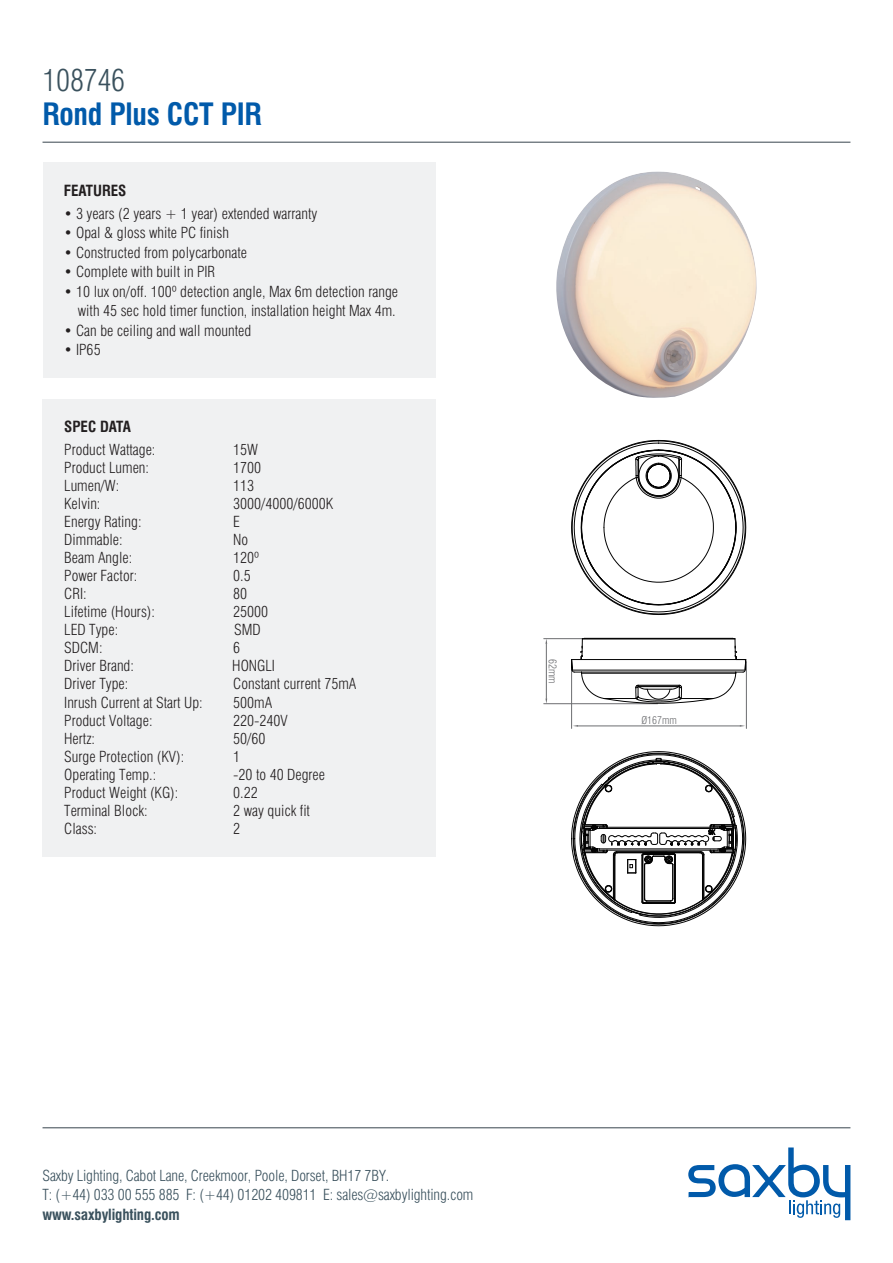
<style>
.page{position:relative;width:893px;height:1263px;background:#fff}
.page>*{position:absolute;margin:0;border:0;box-sizing:border-box;transform-origin:0 0}
.t1{font:700 condensed 30px "Swiss 721 BT";letter-spacing:-.01em;color:#015aaa}
.t2{font:300 condensed 30px "Swiss 721 BT";letter-spacing:-.01em;color:#3a515d}
.t3{font:300 condensed 15px/19.5px "Swiss 721 BT";color:#231f20;text-align:right}
.t4{font:300 condensed 15px/19.5px "Swiss 721 BT";letter-spacing:-.01em;color:#3a515d}
.t5{font:700 condensed 15px "Swiss 721 BT";letter-spacing:-.01em;color:#3a515d}
.t6{font:700 condensed 15px "Swiss 721 BT";color:#231f20}
.t7{font:300 condensed 10.65px "Swiss 721 BT";color:#6c6d70}
</style>
<div class="page">
<hr style="left:43px;top:142px;width:807px;height:1px;background:#38454d">
<div style="left:43px;top:163px;width:393px;height:215px;background:#f0f1f2"></div>
<div style="left:43px;top:399px;width:393px;height:458px;background:#f0f1f2"></div>
<hr style="left:571px;top:662px;width:1px;height:66px;background:#6c6d70">
<hr style="left:746px;top:662px;width:1px;height:66px;background:#6c6d70">
<hr style="left:578px;top:726px;width:162px;height:1px;background:#6c6d70">
<hr style="left:544px;top:703px;width:114px;height:1px;background:#6c6d70">
<hr style="left:544px;top:638px;width:38px;height:1px;background:#6c6d70">
<hr style="left:546px;top:644px;width:1px;height:54px;background:#6c6d70">
<svg style="left:571px;top:440px;width:175px;height:175px"></svg>
<svg style="left:571px;top:638px;width:175px;height:66px"></svg>
<svg style="left:571px;top:751px;width:175px;height:175px"></svg>
<img style="left:556px;top:171px;width:201px;height:227px">
<svg style="left:688px;top:1147px;width:162px;height:73px"></svg>
<hr style="left:43px;top:1127px;width:807px;height:1px;background:#38454d">
<h1 class="t2" style="left:43px;top:62px;width:84px">108746</h1>
<h1 class="t1" style="left:43px;top:96px;width:221px">Rond Plus CCT PIR</h1>
<p class="t6" style="left:64px;top:181px;width:64px">FEATURES</p>
<p class="t3" style="left:64px;top:203px;width:255px">• 3 years (2 years + 1 year) extended warranty</p>
<p class="t3" style="left:64px;top:223px;width:167px">• Opal &amp; gloss white PC finish</p>
<p class="t3" style="left:64px;top:242px;width:185px">• Constructed from polycarbonate</p>
<p class="t3" style="left:64px;top:262px;width:153px">• Complete with built in PIR</p>
<p class="t3" style="left:64px;top:281px;width:336px">• 10 lux on/off. 100º detection angle, Max 6m detection range with 45 sec hold timer function, installation height Max 4m.</p>
<p class="t3" style="left:64px;top:320px;width:189px">• Can be ceiling and wall mounted</p>
<p class="t3" style="left:64px;top:340px;width:38px">• IP65</p>
<p class="t6" style="left:64px;top:418px;width:68px">SPEC DATA</p>
<p class="t3" style="left:64px;top:440px;width:93px">Product Wattage:</p>
<p class="t3" style="left:233px;top:440px;width:26px">15W</p>
<p class="t3" style="left:64px;top:458px;width:86px">Product Lumen:</p>
<p class="t3" style="left:233px;top:458px;width:30px">1700</p>
<p class="t3" style="left:64px;top:476px;width:57px">Lumen/W:</p>
<p class="t3" style="left:233px;top:476px;width:23px">113</p>
<p class="t3" style="left:64px;top:494px;width:38px">Kelvin:</p>
<p class="t3" style="left:233px;top:494px;width:101px">3000/4000/6000K</p>
<p class="t3" style="left:64px;top:512px;width:79px">Energy Rating:</p>
<p class="t3" style="left:233px;top:512px;width:8px">E</p>
<p class="t3" style="left:64px;top:530px;width:60px">Dimmable:</p>
<p class="t3" style="left:233px;top:530px;width:17px">No</p>
<p class="t3" style="left:64px;top:548px;width:70px">Beam Angle:</p>
<p class="t3" style="left:233px;top:548px;width:28px">120º</p>
<p class="t3" style="left:64px;top:566px;width:75px">Power Factor:</p>
<p class="t3" style="left:233px;top:566px;width:19px">0.5</p>
<p class="t3" style="left:64px;top:584px;width:24px">CRI:</p>
<p class="t3" style="left:233px;top:584px;width:16px">80</p>
<p class="t3" style="left:64px;top:602px;width:92px">Lifetime (Hours):</p>
<p class="t3" style="left:233px;top:602px;width:37px">25000</p>
<p class="t3" style="left:64px;top:620px;width:55px">LED Type:</p>
<p class="t3" style="left:234px;top:620px;width:28px">SMD</p>
<p class="t3" style="left:64px;top:638px;width:40px">SDCM:</p>
<p class="t3" style="left:233px;top:638px;width:9px">6</p>
<p class="t3" style="left:64px;top:656px;width:71px">Driver Brand:</p>
<p class="t3" style="left:232px;top:656px;width:44px">HONGLI</p>
<p class="t3" style="left:64px;top:674px;width:66px">Driver Type:</p>
<p class="t3" style="left:233px;top:674px;width:125px">Constant current 75mA</p>
<p class="t3" style="left:64px;top:693px;width:140px">Inrush Current at Start Up:</p>
<p class="t3" style="left:233px;top:693px;width:41px">500mA</p>
<p class="t3" style="left:64px;top:711px;width:90px">Product Voltage:</p>
<p class="t3" style="left:233px;top:711px;width:56px">220-240V</p>
<p class="t3" style="left:64px;top:729px;width:32px">Hertz:</p>
<p class="t3" style="left:233px;top:729px;width:34px">50/60</p>
<p class="t3" style="left:64px;top:747px;width:121px">Surge Protection (KV):</p>
<p class="t3" style="left:233px;top:747px;width:9px">1</p>
<p class="t3" style="left:64px;top:765px;width:94px">Operating Temp.:</p>
<p class="t3" style="left:233px;top:765px;width:93px">-20 to 40 Degree</p>
<p class="t3" style="left:64px;top:783px;width:116px">Product Weight (KG):</p>
<p class="t3" style="left:233px;top:783px;width:26px">0.22</p>
<p class="t3" style="left:64px;top:801px;width:85px">Terminal Block:</p>
<p class="t3" style="left:233px;top:801px;width:78px">2 way quick fit</p>
<p class="t3" style="left:64px;top:819px;width:34px">Class:</p>
<p class="t3" style="left:233px;top:819px;width:9px">2</p>
<p class="t7" style="left:559px;top:659px;width:26px;rotate:90deg">62mm</p>
<p class="t7" style="left:641px;top:713px;width:37px">Ø167mm</p>
<p class="t4" style="left:43px;top:1166px;width:432px">Saxby Lighting, Cabot Lane, Creekmoor, Poole, Dorset, BH17 7BY.<br>T: (+44) 033 00 555 885 F: (+44) 01202 409811 E: sales@saxbylighting.com</p>
<p class="t5" style="left:43px;top:1205px;width:139px">www.saxbylighting.com</p>
</div>
